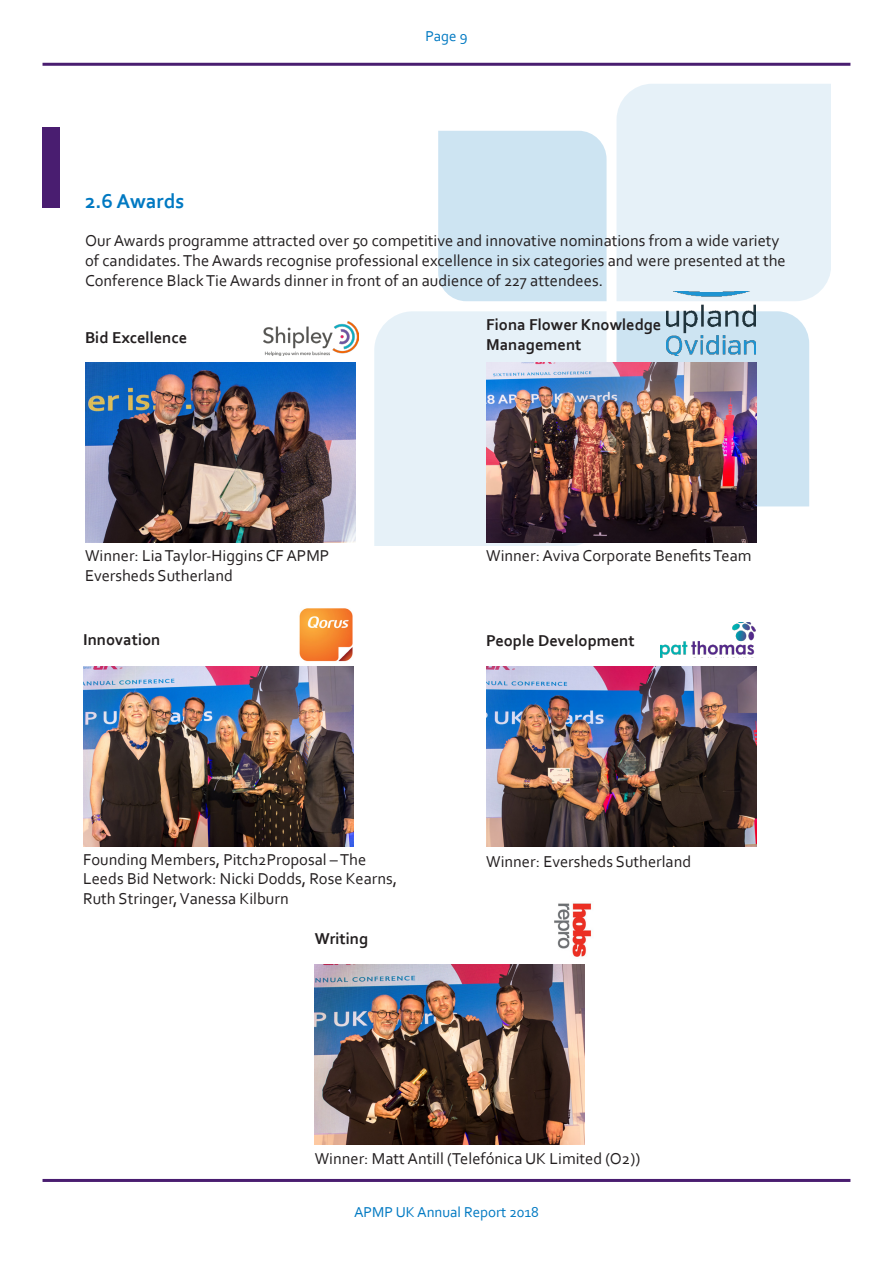
<style>
.page{position:relative;width:893px;height:1263px;background:#fff}
.page>*{position:absolute;margin:0;border:0;box-sizing:border-box;transform-origin:0 0}
.t1{font:700 21px "Corbel";color:#0079c2}
.t2{font:16.5px/19.8px "Corbel";color:#231f20}
.t3{font:700 16.5px/19.8px "Corbel";color:#231f20}
.t4{font:15px "Corbel";color:#0079c2}
</style>
<div class="page">
<hr style="left:43px;top:63px;width:807px;height:3px;background:#491d70">
<hr style="left:43px;top:1179px;width:807px;height:3px;background:#491d70">
<div style="left:616px;top:84px;width:214px;height:217px;background:#e6f1f8"></div>
<div style="left:374px;top:311px;width:233px;height:235px;background:#e6f1f8"></div>
<div style="left:616px;top:311px;width:193px;height:195px;background:#cde4f2"></div>
<div style="left:438px;top:131px;width:169px;height:170px;background:#cde4f2"></div>
<div style="left:43px;top:128px;width:17px;height:80px;background:#491d70"></div>
<img style="left:85px;top:363px;width:270px;height:180px">
<img style="left:83px;top:666px;width:270px;height:180px">
<img style="left:486px;top:363px;width:270px;height:180px">
<img style="left:315px;top:964px;width:270px;height:180px">
<img style="left:486px;top:666px;width:270px;height:180px">
<img style="left:299px;top:608px;width:54px;height:54px">
<img style="left:554px;top:903px;width:38px;height:54px">
<img style="left:263px;top:321px;width:95px;height:35px">
<img style="left:667px;top:292px;width:88px;height:64px">
<img style="left:661px;top:622px;width:94px;height:35px">
<p class="t1" style="left:85px;top:188px;width:101px">2.6 Awards</p>
<p class="t4" style="left:425px;top:27px;width:44px">Page 9</p>
<p class="t2" style="left:85px;top:230px;width:702px">Our Awards programme attracted over 50 competitive and innovative nominations from a wide variety of candidates. The Awards recognise professional excellence in six categories and were presented at the<br>Conference Black Tie Awards dinner in front of an audience of 227 attendees.</p>
<p class="t3" style="left:85px;top:327px;width:104px">Bid Excellence</p>
<p class="t2" style="left:85px;top:545px;width:246px">Winner: Lia Taylor-Higgins CF APMP</p>
<p class="t2" style="left:85px;top:565px;width:149px">Eversheds Sutherland</p>
<p class="t3" style="left:83px;top:629px;width:79px">Innovation</p>
<p class="t2" style="left:83px;top:849px;width:315px">Founding Members, Pitch2Proposal – The<br>Leeds Bid Network: Nicki Dodds, Rose Kearns,<br>Ruth Stringer, Vanessa Kilburn</p>
<p class="t3" style="left:315px;top:928px;width:55px">Writing</p>
<p class="t3" style="left:486px;top:314px;width:177px">Fiona Flower Knowledge<br>Management</p>
<p class="t2" style="left:486px;top:545px;width:267px">Winner: Aviva Corporate Benefits Team</p>
<p class="t3" style="left:486px;top:631px;width:150px">People Development</p>
<p class="t2" style="left:486px;top:851px;width:207px">Winner: Eversheds Sutherland</p>
<p class="t2" style="left:315px;top:1148px;width:327px">Winner: Matt Antill (Telefónica UK Limited (O2))</p>
<p class="t4" style="left:354px;top:1202px;width:186px">APMP UK Annual Report 2018</p>
</div>
